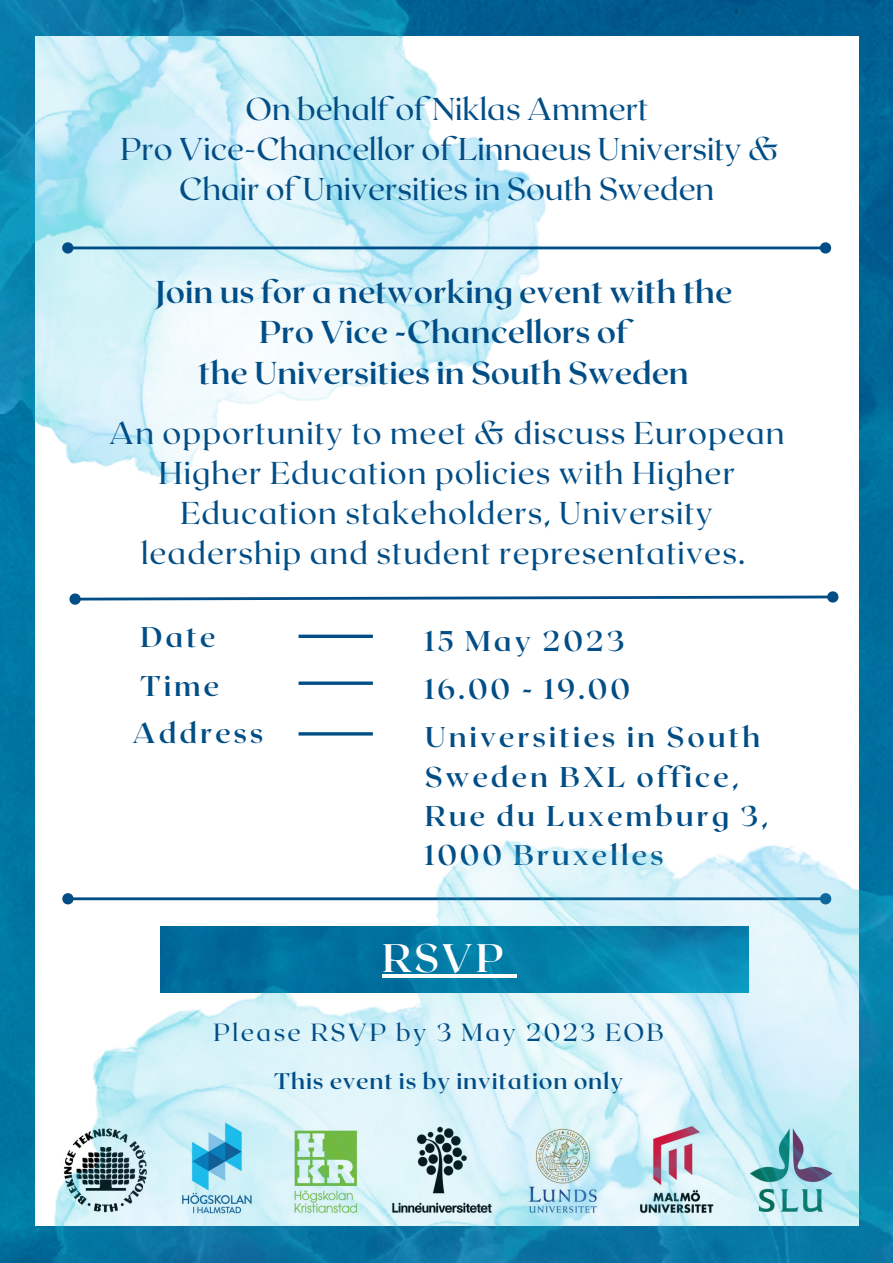
<style>
.page{position:relative;width:893px;height:1263px;background:#fff}
.page>*{position:absolute;margin:0;border:0;box-sizing:border-box;transform-origin:0 0}
.t1{font:700 39.75px "Roxborough CF";color:#fff}
.t2{font:31.5px/40px "Roxborough CF";letter-spacing:.035em;color:#014d86;text-align:center}
.t3{font:31.5px/40px "Roxborough CF";color:#014d86;text-align:center}
.t4{font:700 31.5px/40.5px "Roxborough CF";color:#014d86;text-align:center}
.t5{font:700 28.5px/47.9px "Roxborough CF";letter-spacing:.1em;color:#014d86}
.t6{font:24.75px "Roxborough CF";letter-spacing:.1em;color:#014d86}
.t7{font:700 22.5px "Roxborough CF";letter-spacing:.035em;color:#014d86}
</style>
<div class="page">
<img style="left:0;top:0;width:893px;height:760px">
<div style="left:35px;top:37px;width:823px;height:1189px;background:#fff"></div>
<svg style="left:69px;top:591px;width:770px;height:14px"></svg>
<img style="left:0;top:0;width:576px;height:532px">
<hr style="left:73px;top:247px;width:747px;height:2px;background:#014d86">
<svg style="left:60px;top:240px;width:15px;height:16px"></svg>
<svg style="left:818px;top:242px;width:14px;height:12px"></svg>
<hr style="left:298px;top:635px;width:75px;height:3px;background:#014d86">
<svg style="left:298px;top:681px;width:75px;height:4px"></svg>
<hr style="left:298px;top:732px;width:75px;height:3px;background:#014d86">
<img style="left:0;top:760px;width:893px;height:503px">
<hr style="left:382px;top:974px;width:124px;height:4px;background:#fff">
<hr style="left:506px;top:974px;width:11px;height:4px;background:#fff">
<p class="t3" style="left:121px;top:88px;width:660px">On behalf of Niklas Ammert<br>Pro Vice-Chancellor of Linnaeus University &amp;<br>Chair of Universities in South Sweden</p>
<p class="t4" style="left:155px;top:270px;width:579px">Join us for a networking event with the<br>Pro Vice -Chancellors of<br>the Universities in South Sweden</p>
<p class="t2" style="left:109px;top:412px;width:677px">An opportunity to meet &amp; discuss European Higher Education policies with Higher Education stakeholders, University leadership and student representatives.</p>
<p class="t5" style="left:132px;top:612px;width:133px">Date<br>Time<br>Address</p>
<p class="t5" style="left:425px;top:616px;width:337px">15 May 2023<br>16.00 - 19.00<br>Universities in South</p>
<p class="t5" style="left:425px;top:755px;width:344px;line-height:39.4px">Sweden BXL office,<br>Rue du Luxemburg 3,<br>1000 Bruxelles</p>
<p class="t1" style="left:382px;top:932px;width:123px">RSVP</p>
<p class="t6" style="left:213px;top:1016px;width:452px">Please RSVP by 3 May 2023 EOB</p>
<p class="t7" style="left:274px;top:1066px;width:350px">This event is by invitation only</p>
</div>
